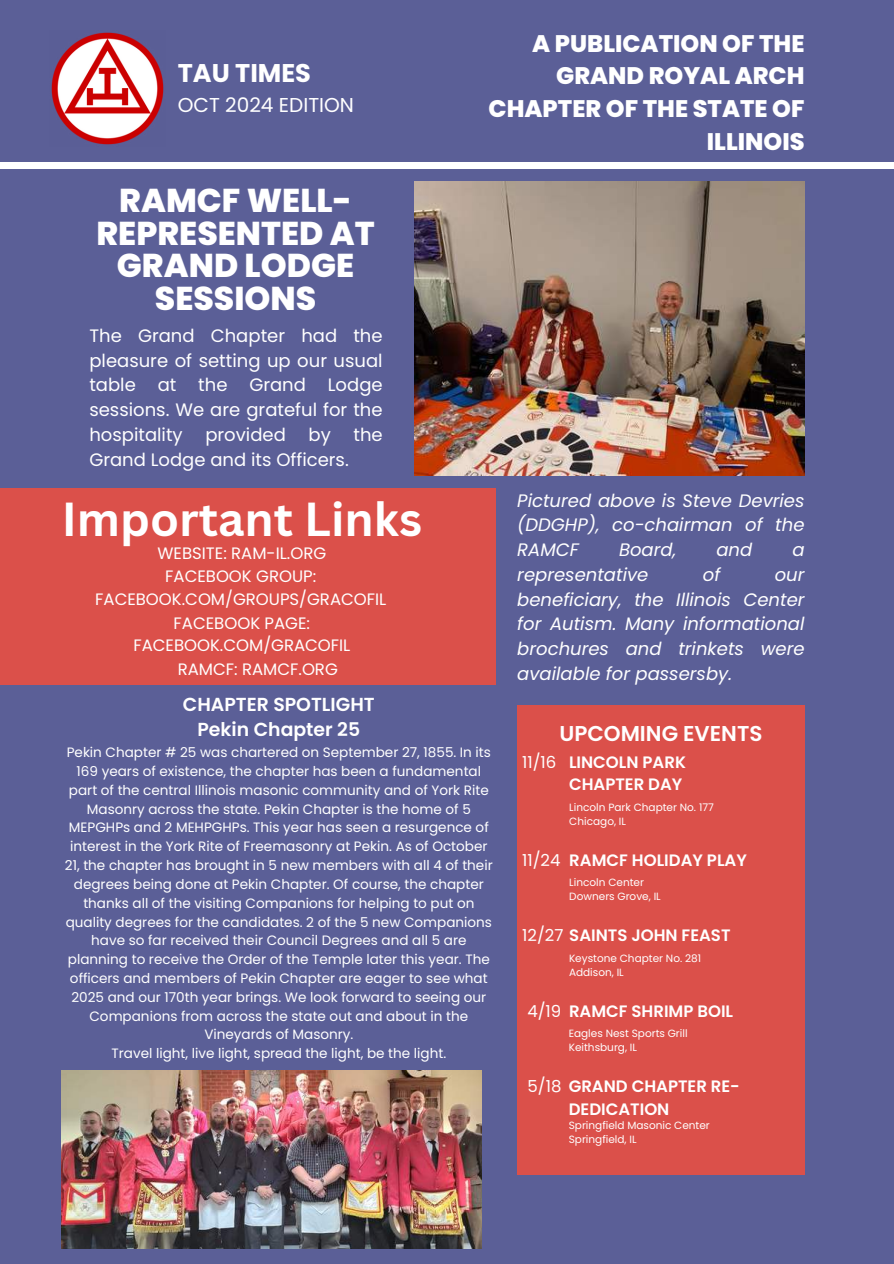
<style>
.page{position:relative;width:894px;height:1264px;background:#fff}
.page>*{position:absolute;margin:0;border:0;box-sizing:border-box;transform-origin:0 0}
.t1{font:700 46.35px "Canva Sans";color:#fff}
.t2{font:800 33px/32.7px "Poppins";color:#fff;text-align:center}
.t3{font:700 25.65px "Poppins";color:#fff}
.t4{font:800 24px/32.7px "Poppins";color:#fff;text-align:right}
.t5{font:600 21.45px "Poppins";color:#fff}
.t6{font:20.1px "Poppins";color:#fff}
.t7{font:600 18.9px/25.7px "Poppins";color:#fff;text-align:center}
.t8{font:italic 18px/24.8px "Poppins";color:#fff;text-align:justify}
.t9{font:18px/24.8px "Poppins";color:#fff;text-align:justify}
.t10{font:16.5px/23.1px "Poppins";color:#fff;text-align:center}
.t11{font:600 16.5px/22.5px "Poppins";color:#fff;text-align:right}
.t12{font:13.5px/18.8px "Poppins";color:#fff;text-align:center}
.t13{font:10.5px/14px "Poppins";color:#fff}
.s1{font-weight:400}
</style>
<div class="page">
<div style="left:0;top:0;width:893px;height:1263px;background:#5b5f97"></div>
<div style="left:0;top:163px;width:893px;height:6px;background:#fff"></div>
<div style="left:0;top:488px;width:495px;height:196px;background:#db504a"></div>
<div style="left:517px;top:705px;width:287px;height:469px;background:#db504a"></div>
<img style="left:51px;top:32px;width:113px;height:113px">
<img style="left:414px;top:182px;width:389px;height:293px">
<img style="left:62px;top:1070px;width:419px;height:178px">
<h3 class="t3" style="left:178px;top:58px;width:135px">TAU TIMES</h3>
<h3 class="t6" style="left:178px;top:93px;width:178px">OCT 2024 EDITION</h3>
<h2 class="t2" style="left:96px;top:184px;width:279px">RAMCF WELL-<br>REPRESENTED AT<br>GRAND LODGE<br>SESSIONS</h2>
<h3 class="t9" style="left:89px;top:323px;width:295px">The Grand Chapter had the pleasure of setting up our usual table at the Grand Lodge sessions. We are grateful for the hospitality</h3>
<h3 class="t9" style="left:205px;top:422px;width:82px">provided</h3>
<h3 class="t9" style="left:308px;top:422px;width:24px">by</h3>
<h3 class="t9" style="left:353px;top:422px;width:31px">the</h3>
<h3 class="t9" style="left:89px;top:447px;width:261px">Grand Lodge and its Officers.</h3>
<h1 class="t1" style="left:62px;top:491px;width:362px">Important Links</h1>
<p class="t10" style="left:95px;top:541px;width:292px">WEBSITE: RAM-IL.ORG<br>FACEBOOK GROUP:<br>FACEBOOK.COM/GROUPS/GRACOFIL</p>
<p class="t10" style="left:133px;top:611px;width:218px;line-height:22.5px">FACEBOOK PAGE:<br>FACEBOOK.COM/GRACOFIL</p>
<p class="t10" style="left:178px;top:658px;width:161px">RAMCF: RAMCF.ORG</p>
<h3 class="t4" style="left:488px;top:27px;width:317px">A PUBLICATION OF THE<br>GRAND ROYAL ARCH<br>CHAPTER OF THE STATE OF<br>ILLINOIS</h3>
<h3 class="t8" style="left:517px;top:488px;width:289px">Pictured above is Steve Devries (DDGHP), co-chairman of the RAMCF</h3>
<h3 class="t8" style="left:619px;top:537px;width:59px">Board,</h3>
<h3 class="t8" style="left:716px;top:537px;width:37px">and</h3>
<h3 class="t8" style="left:792px;top:537px;width:14px">a</h3>
<h3 class="t8" style="left:517px;top:562px;width:132px">representative</h3>
<h3 class="t8" style="left:702px;top:562px;width:19px">of</h3>
<h3 class="t8" style="left:517px;top:562px;width:289px;text-indent:257px">our beneficiary, the Illinois Center for Autism. Many informational brochures and trinkets were available for passersby.</h3>
<h3 class="t7" style="left:183px;top:691px;width:193px">CHAPTER SPOTLIGHT<br>Pekin Chapter 25</h3>
<p class="t12" style="left:65px;top:743px;width:429px">Pekin Chapter # 25 was chartered on September 27, 1855. In its 169 years of existence, the chapter has been a fundamental part of the central Illinois masonic community and of York Rite Masonry across the state. Pekin Chapter is the home of 5<br>MEPGHPs and 2 MEHPGHPs. This year has seen a resurgence of interest in the York Rite of Freemasonry at Pekin. As of October 21, the chapter has brought in 5 new members with all 4 of their degrees being done at Pekin Chapter. Of course, the chapter thanks all of the visiting Companions for helping to put on quality degrees for the candidates. 2 of the 5 new Companions have so far received their Council Degrees and all 5 are planning to receive the Order of the Temple later this year. The officers and members of Pekin Chapter are eager to see what 2025 and our 170th year brings. We look forward to seeing our Companions from across the state out and about in the Vineyards of Masonry.<br>Travel light, live light, spread the light, be the light.</p>
<h3 class="t5" style="left:559px;top:721px;width:204px">UPCOMING EVENTS</h3>
<p class="t11" style="left:522px;top:751px;width:165px"><span class="s1">11/16</span> LINCOLN PARK<br>CHAPTER DAY</p>
<p class="t13" style="left:569px;top:800px;width:146px">Lincoln Park Chapter No. 177<br>Chicago, IL</p>
<p class="t11" style="left:522px;top:849px;width:226px"><span class="s1">11/24</span> RAMCF HOLIDAY PLAY</p>
<p class="t13" style="left:569px;top:875px;width:93px">Lincoln Center<br>Downers Grove, IL</p>
<p class="t11" style="left:522px;top:924px;width:210px"><span class="s1">12/27</span> SAINTS JOHN FEAST</p>
<p class="t13" style="left:569px;top:951px;width:134px">Keystone Chapter No. 281<br>Addison, IL</p>
<p class="t10" style="left:527px;top:999px;width:35px">4/19</p>
<p class="t11" style="left:569px;top:999px;width:166px">RAMCF SHRIMP BOIL</p>
<p class="t13" style="left:568px;top:1026px;width:120px">Eagles Nest Sports Grill<br>Keithsburg, IL</p>
<p class="t11" style="left:527px;top:1075px;width:214px"><span class="s1">5/18</span> GRAND CHAPTER RE-</p>
<p class="t11" style="left:568px;top:1097px;width:102px">DEDICATION</p>
<p class="t13" style="left:568px;top:1117px;width:143px">Springfield Masonic Center<br>Springfield, IL</p>
</div>
